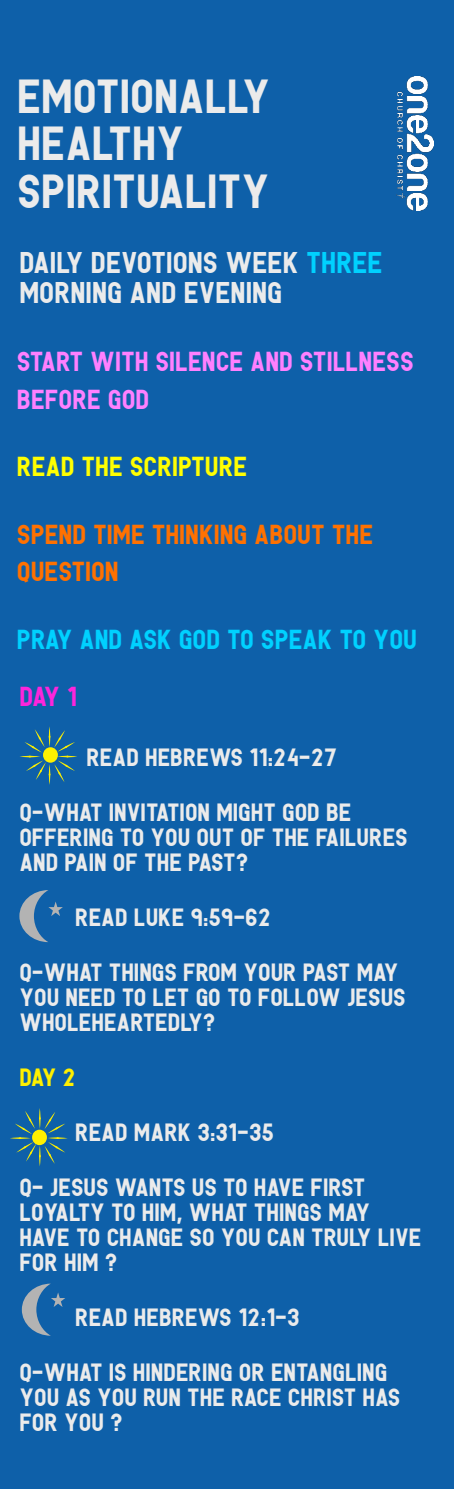
<style>
.page{position:relative;width:454px;height:1489px;background:#fff}
.page>*{position:absolute;margin:0;border:0;box-sizing:border-box;transform-origin:0 0}
.t1{font:47.75px/47.8px "Hikou";color:#ebebeb}
.t2{font:30px/30px "Hikou";color:#ebebeb}
.t3{font:27.5px/37.5px "Hikou";color:#ff80ff}
.t4{font:27.5px/37.5px "Hikou";color:#ff7101}
.t5{font:27.5px "Hikou";color:#00d1ff}
.t6{font:27.5px "Hikou";color:#ffff02}
.t7{font:27.5px "Hikou";color:#fd25db}
.t8{font:25px/25px "Hikou";color:#ebebeb}
.t9{font:25px "Hikou";color:#fff000}
.s1{color:#00d1ff}
</style>
<div class="page">
<div style="left:0;top:0;width:453px;height:1488px;background:#0e60a9"></div>
<img style="left:396px;top:76px;width:37px;height:134px">
<svg style="left:22px;top:1283px;width:43px;height:52px"></svg>
<svg style="left:19px;top:890px;width:44px;height:52px"></svg>
<svg style="left:20px;top:727px;width:57px;height:58px"></svg>
<div style="left:43px;top:747px;width:15px;height:15px;background:#fff000;border-radius:50%"></div>
<svg style="left:10px;top:1108px;width:58px;height:58px"></svg>
<div style="left:32px;top:1129px;width:15px;height:16px;background:#fff000;border-radius:50%"></div>
<h1 class="t1" style="left:17px;top:72px;width:254px">EMOTIONALLY<br>HEALTHY<br>SPIRITUALITY</h1>
<p class="t2" style="left:19px;top:248px;width:364px">DAILY DEVOTIONS WEEK <span class="s1">THREE<br></span>MORNING AND EVENING</p>
<p class="t3" style="left:17px;top:343px;width:398px">START WITH SILENCE AND STILLNESS<br>BEFORE GOD</p>
<p class="t6" style="left:17px;top:450px;width:232px">READ THE SCRIPTURE</p>
<p class="t4" style="left:17px;top:515px;width:357px">SPEND TIME THINKING ABOUT THE<br>QUESTION</p>
<p class="t5" style="left:17px;top:623px;width:401px">PRAY AND ASK GOD TO SPEAK TO YOU</p>
<p class="t7" style="left:19px;top:680px;width:59px">DAY 1</p>
<p class="t8" style="left:86px;top:744px;width:252px">READ HEBREWS 11:24-27</p>
<p class="t8" style="left:19px;top:799px;width:389px">Q-WHAT INVITATION MIGHT GOD BE<br>OFFERING TO YOU OUT OF THE FAILURES<br>AND PAIN OF THE PAST?</p>
<p class="t8" style="left:75px;top:904px;width:197px">READ LUKE 9:59-62</p>
<p class="t8" style="left:19px;top:959px;width:388px">Q-WHAT THINGS FROM YOUR PAST MAY<br>YOU NEED TO LET GO TO FOLLOW JESUS<br>WHOLEHEARTEDLY?</p>
<p class="t9" style="left:19px;top:1062px;width:58px">DAY 2</p>
<p class="t8" style="left:75px;top:1119px;width:200px">READ MARK 3:31-35</p>
<p class="t8" style="left:19px;top:1174px;width:403px">Q- JESUS WANTS US TO HAVE FIRST<br>LOYALTY TO HIM, WHAT THINGS MAY<br>HAVE TO CHANGE SO YOU CAN TRULY LIVE<br>FOR HIM ?</p>
<p class="t8" style="left:75px;top:1304px;width:226px">READ HEBREWS 12:1-3</p>
<p class="t8" style="left:19px;top:1359px;width:382px">Q-WHAT IS HINDERING OR ENTANGLING<br>YOU AS YOU RUN THE RACE CHRIST HAS<br>FOR YOU ?</p>
</div>
